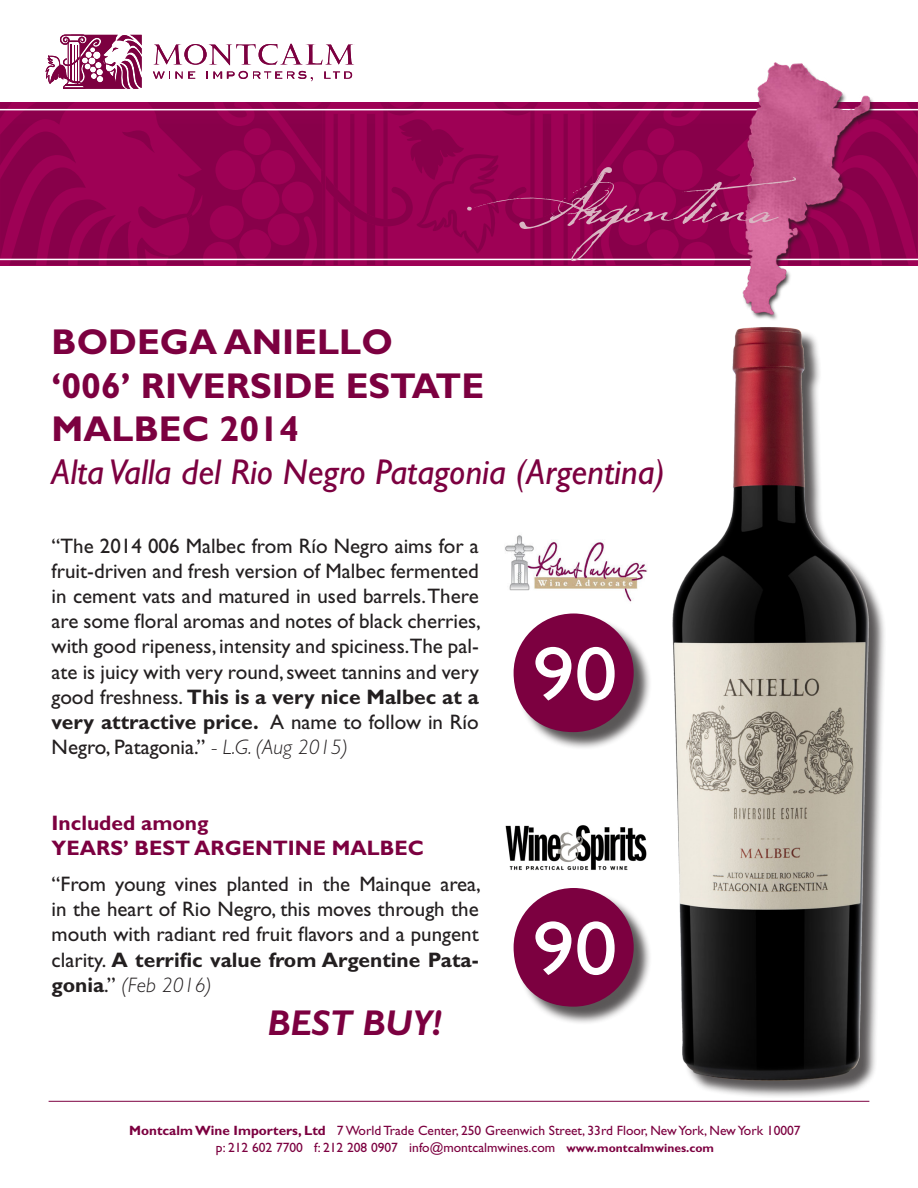
<style>
.page{position:relative;width:918px;height:1188px;background:#fff}
.page>*{position:absolute;margin:0;border:0;box-sizing:border-box;transform-origin:0 0}
.t1{font:76.65px "Gill Sans";color:#fff;scale:1.11 1}
.t2{font:67.5px "Californya C";letter-spacing:.01em;color:#d9b5c2}
.t3{font:700 36px "Gill Sans";color:#7c0040}
.t4{font:italic 36px "Gill Sans";color:#7c0040}
.t5{font:italic 700 36px "Gill Sans";color:#7c0040}
.t6{font:21px/25.2px "Gill Sans";color:#231f20;text-align:justify}
.t7{font:700 21px "Gill Sans";color:#7c0040}
.t8{font:13.5px "Gill Sans";color:#7c0040}
.s1{font-family:"Californya B"}
.s2{font-weight:700}
.s3{font-weight:300;font-style:italic}
.s4{font-weight:700;font-size:12px}
</style>
<div class="page">
<svg style="left:878px;top:102px;width:39px;height:163px;background:#90014e"></svg>
<svg style="left:0;top:102px;width:116px;height:163px;background:#940250"></svg>
<svg style="left:122px;top:102px;width:612px;height:163px;background:#950251"></svg>
<hr style="left:0;top:109px;width:918px;height:1px;background:#fff">
<hr style="left:0;top:259px;width:918px;height:1px;background:#fff">
<img style="left:734px;top:62px;width:144px;height:251px">
<svg style="left:153px;top:72px;width:42px;height:7px"></svg>
<svg style="left:206px;top:71px;width:107px;height:10px"></svg>
<svg style="left:324px;top:72px;width:28px;height:7px"></svg>
<svg style="left:153px;top:44px;width:201px;height:21px"></svg>
<svg style="left:46px;top:34px;width:96px;height:55px"></svg>
<hr style="left:49px;top:1101px;width:820px;height:1px;background:#7c0040">
<div style="left:675px;top:330px;width:212px;height:769px;background:#231f20;opacity:.75"></div>
<img style="left:672px;top:313px;width:207px;height:782px">
<div style="left:516px;top:616px;width:136px;height:135px;background:#231f20;opacity:.75"></div>
<div style="left:514px;top:614px;width:120px;height:118px;background:#7c0040;border-radius:50%"></div>
<img style="left:505px;top:535px;width:143px;height:67px">
<div style="left:516px;top:890px;width:136px;height:135px;background:#231f20;opacity:.75"></div>
<div style="left:514px;top:888px;width:120px;height:119px;background:#7c0040;border-radius:50%"></div>
<img style="left:505px;top:825px;width:142px;height:45px">
<h2 class="t2" style="left:510px;top:162px;width:290px"><span class="s1">Arg</span>entina</h2>
<p class="t3" style="left:52px;top:321px;width:343px">BODEGA ANIELLO</p>
<p class="t3" style="left:52px;top:364px;width:434px">‘006’ RIVERSIDE ESTATE</p>
<p class="t3" style="left:52px;top:407px;width:249px">MALBEC 2014</p>
<p class="t4" style="left:52px;top:451px;width:615px">Alta Valla del Rio Negro Patagonia (Argentina)</p>
<p class="t6" style="left:52px;top:533px;width:431px">“The 2014 006 Malbec from Río Negro aims for a fruit-driven and fresh version of Malbec fermented in cement vats and matured in used barrels. There are some floral aromas and notes of black cherries, with good ripeness, intensity and spiciness.The pal&shy;ate is juicy with very round, sweet tannins and very good freshness. <span class="s2">This is a very nice Malbec at a very attractive price.</span> A name to follow in Río Negro, Patagonia.” <span class="s3">- L.G. (Aug 2015)</span></p>
<p class="t7" style="left:52px;top:810px;width:158px">Included among</p>
<p class="t7" style="left:52px;top:835px;width:374px">YEARS’ BEST ARGENTINE MALBEC</p>
<p class="t6" style="left:52px;top:871px;width:431px">“From young vines planted in the Mainque area, in the heart of Rio Negro, this moves through the mouth with radiant red fruit flavors and a pungent clarity. <span class="s2">A terrific value from Argentine Pata&shy;gonia</span>.” <span class="s3">(Feb 2016)</span></p>
<p class="t5" style="left:268px;top:1002px;width:176px">BEST BUY!</p>
<p class="t1" style="left:532px;top:630px;width:78px">90</p>
<p class="t1" style="left:532px;top:905px;width:78px">90</p>
<p class="t8" style="left:129px;top:1123px;width:673px"><span class="s2">Montcalm Wine Importers, Ltd</span> 7 World Trade Center, 250 Greenwich Street, 33rd Floor, New York, New York 10007</p>
<p class="t8" style="left:216px;top:1139px;width:500px">p: 212 602 7700 f: 212 208 0907 info@montcalmwines.com <span class="s4">www.montcalmwines.com</span></p>
</div>
